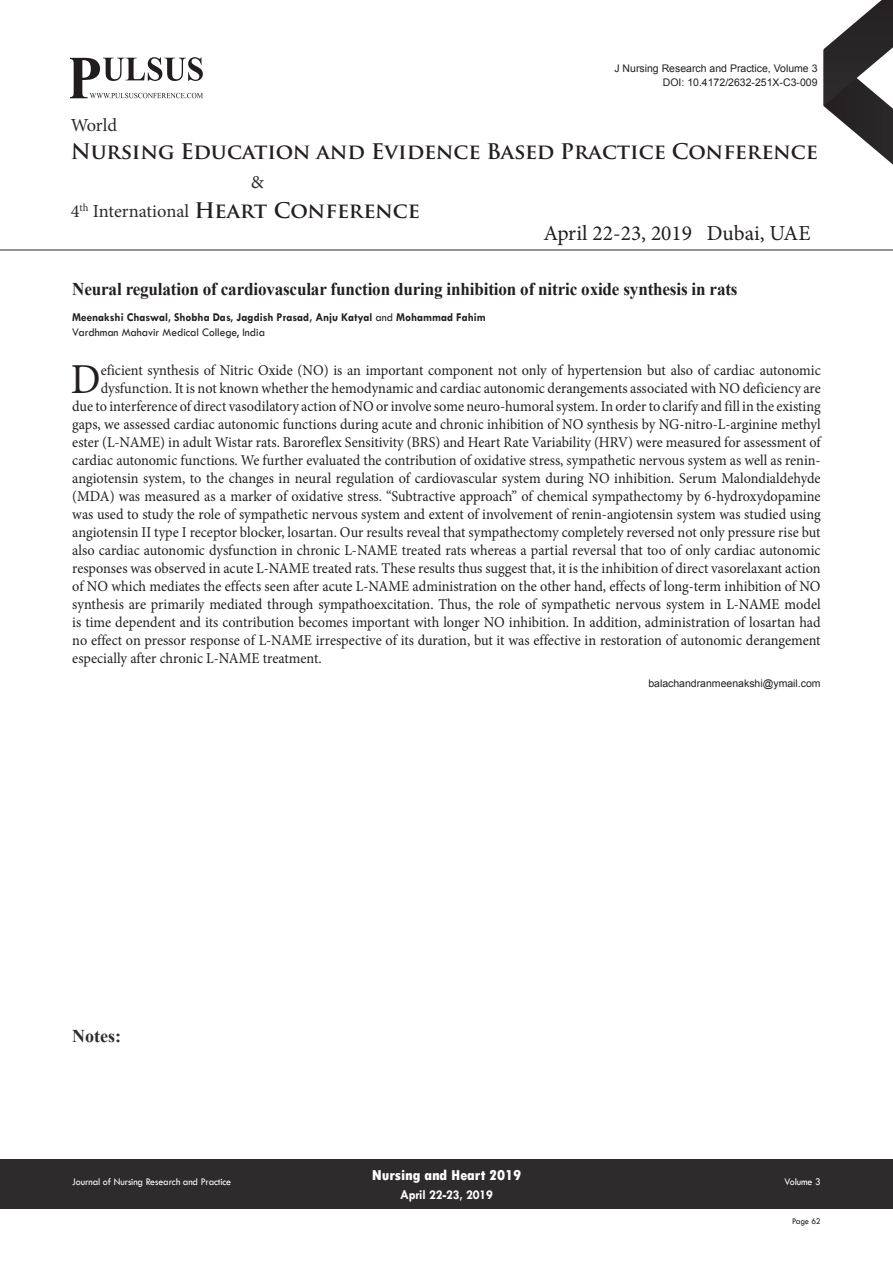
<style>
.page{position:relative;width:893px;height:1263px;background:#fff}
.page>*{position:absolute;margin:0;border:0;box-sizing:border-box;transform-origin:0 0}
.Abstract{font:42.75px "Minion Pro";color:#231f20;scale:.95 1}
.t1{font:21.45px "Minion Pro";color:#231f20}
.t2{font:700 21px "Trajan Pro";letter-spacing:-.005em;color:#231f20}
.t3{font:18.45px "Minion Pro";letter-spacing:-.005em;color:#2e2b2c}
.t4{font:700 18px "Times New Roman";letter-spacing:-.01em;color:#231f20;scale:.95 1}
.t5{font:700 18px "Times New Roman";color:#2e2b2c}
.Abstract-2{font:15px "Minion Pro";color:#231f20;scale:.95 1}
.t6{font:800 condensed 15px "Tw Cen";letter-spacing:-.01em;color:#fff;scale:1.1 1}
.t7{font:700 13.5px "Tw Cen";letter-spacing:-.01em;color:#fff;scale:.95 1}
.Name{font:700 12px "Tw Cen";color:#231f20;scale:.95 1}
.Affiliation{font:12px "Tw Cen";color:#231f20;scale:.95 1}
.Biography{font:10.5px "Arial";color:#231f20}
.t8{font:10.5px "Tw Cen";letter-spacing:-.01em;color:#fff;scale:.95 1}
.t9{font:9px "Tw Cen";letter-spacing:-.02em;color:#231f20;scale:.95 1}
.s1{font-weight:400}
</style>
<div class="page">
<svg style="left:824px;top:0;width:69px;height:165px"></svg>
<div style="left:0;top:1159px;width:892px;height:49px;background:#2e2b2c"></div>
<hr style="left:0;top:250px;width:893px;height:1px;background:#2e2b2c">
<svg style="left:71px;top:57px;width:132px;height:41px"></svg>
<p class="t3" style="left:71px;top:113px;width:48px">World</p>
<p class="Biography" style="left:614px;top:61px;width:205px">J Nursing Research and Practice, Volume 3</p>
<p class="Biography" style="left:663px;top:76px;width:156px">DOI: 10.4172/2632-251X-C3-009</p>
<h3 class="t2" style="left:71px;top:139px;width:749px">Nursing Education and Evidence Based Practice Conference</h3>
<p class="t3" style="left:251px;top:170px;width:15px">&amp;</p>
<h3 class="t2" style="left:194px;top:197px;width:227px">Heart Conference</h3>
<p class="t3" style="left:71px;top:199px;width:120px">4<sup>th</sup> International</p>
<h2 class="t1" style="left:543px;top:219px;width:269px">April 22-23, 2019 Dubai, UAE</h2>
<p class="t4" style="left:72px;top:276px;width:702px">Neural regulation of cardiovascular function during inhibition of nitric oxide synthesis in rats</p>
<p class="Name" style="left:72px;top:310px;width:437px">Meenakshi Chaswal, Shobha Das, Jagdish Prasad, Anju Katyal <span class="s1">and</span> Mohammad Fahim</p>
<p class="Affiliation" style="left:72px;top:325px;width:204px">Vardhman Mahavir Medical College, India</p>
<p class="Abstract" style="left:71px;top:351px;width:33px">D</p>
<p class="Abstract-2" style="left:101px;top:360px;width:759px">eficient synthesis of Nitric Oxide (NO) is an important component not only of hypertension but also of cardiac autonomic</p>
<p class="Abstract-2" style="left:101px;top:378px;width:759px">dysfunction. It is not known whether the hemodynamic and cardiac autonomic derangements associated with NO deficiency are</p>
<p class="Abstract-2" style="left:72px;top:396px;width:789px">due to interference of direct vasodilatory action of NO or involve some neuro-humoral system. In order to clarify and fill in the existing</p>
<p class="Abstract-2" style="left:72px;top:414px;width:789px">gaps, we assessed cardiac autonomic functions during acute and chronic inhibition of NO synthesis by NG-nitro-L-arginine methyl</p>
<p class="Abstract-2" style="left:72px;top:432px;width:789px">ester (L-NAME) in adult Wistar rats. Baroreflex Sensitivity (BRS) and Heart Rate Variability (HRV) were measured for assessment of</p>
<p class="Abstract-2" style="left:72px;top:450px;width:789px">cardiac autonomic functions. We further evaluated the contribution of oxidative stress, sympathetic nervous system as well as renin-</p>
<p class="Abstract-2" style="left:72px;top:468px;width:789px">angiotensin system, to the changes in neural regulation of cardiovascular system during NO inhibition. Serum Malondialdehyde</p>
<p class="Abstract-2" style="left:72px;top:486px;width:789px">(MDA) was measured as a marker of oxidative stress. “Subtractive approach” of chemical sympathectomy by 6-hydroxydopamine</p>
<p class="Abstract-2" style="left:72px;top:504px;width:789px">was used to study the role of sympathetic nervous system and extent of involvement of renin-angiotensin system was studied using</p>
<p class="Abstract-2" style="left:72px;top:522px;width:789px">angiotensin II type I receptor blocker, losartan. Our results reveal that sympathectomy completely reversed not only pressure rise but</p>
<p class="Abstract-2" style="left:72px;top:540px;width:789px">also cardiac autonomic dysfunction in chronic L-NAME treated rats whereas a partial reversal that too of only cardiac autonomic</p>
<p class="Abstract-2" style="left:72px;top:558px;width:789px">responses was observed in acute L-NAME treated rats. These results thus suggest that, it is the inhibition of direct vasorelaxant action</p>
<p class="Abstract-2" style="left:72px;top:576px;width:789px">of NO which mediates the effects seen after acute L-NAME administration on the other hand, effects of long-term inhibition of NO</p>
<p class="Abstract-2" style="left:72px;top:594px;width:789px">synthesis are primarily mediated through sympathoexcitation. Thus, the role of sympathetic nervous system in L-NAME model</p>
<p class="Abstract-2" style="left:72px;top:612px;width:789px">is time dependent and its contribution becomes important with longer NO inhibition. In addition, administration of losartan had</p>
<p class="Abstract-2" style="left:72px;top:630px;width:789px">no effect on pressor response of L-NAME irrespective of its duration, but it was effective in restoration of autonomic derangement</p>
<p class="Abstract-2" style="left:72px;top:648px;width:264px">especially after chronic L-NAME treatment.</p>
<p class="Biography" style="left:648px;top:676px;width:174px">balachandranmeenakshi@ymail.com</p>
<p class="t5" style="left:72px;top:1024px;width:50px">Notes:</p>
<p class="t6" style="left:372px;top:1166px;width:137px">Nursing and Heart 2019</p>
<p class="t7" style="left:400px;top:1186px;width:99px">April 22-23, 2019</p>
<p class="t8" style="left:72px;top:1175px;width:169px">Journal of Nursing Research and Practice</p>
<p class="t8" style="left:784px;top:1175px;width:40px">Volume 3</p>
<p class="t9" style="left:792px;top:1215px;width:32px">Page 62</p>
</div>
